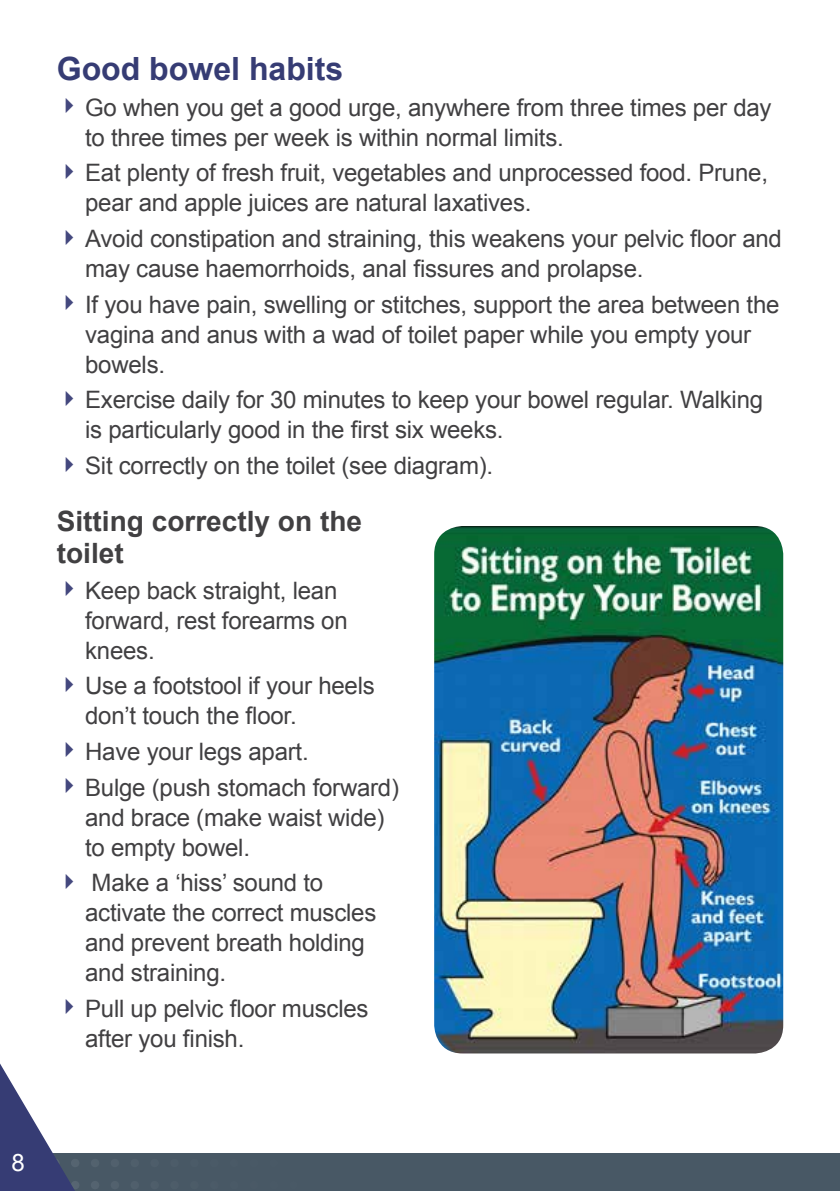
<style>
.page{position:relative;width:840px;height:1191px;background:#fff}
.page>*{position:absolute;margin:0;border:0;box-sizing:border-box;transform-origin:0 0}
.t1{font:700 32px "Arial";color:#363c74}
.t2{font:700 28px/32px "Arial";color:#414042}
.t3{font:24px/30px "Arial";letter-spacing:-.01em;color:#414042}
.t4{font:24px "Arial";color:#fff}
</style>
<div class="page">
<hr style="left:839px;top:1153px;width:1px;height:38px;background:#485865">
<div style="left:3px;top:1153px;width:836px;height:38px;background:#485865"></div>
<div style="left:150px;top:1158px;width:9px;height:9px;background:#4d5d6a;border-radius:50%"></div>
<div style="left:170px;top:1158px;width:9px;height:9px;background:#4c5c69;border-radius:50%"></div>
<div style="left:111px;top:1158px;width:8px;height:9px;background:#51606d;border-radius:50%"></div>
<div style="left:130px;top:1158px;width:9px;height:9px;background:#4f5e6b;border-radius:50%"></div>
<div style="left:91px;top:1158px;width:8px;height:9px;background:#53626e;border-radius:50%"></div>
<div style="left:190px;top:1180px;width:8px;height:9px;background:#4c5c68;border-radius:50%"></div>
<div style="left:150px;top:1180px;width:9px;height:9px;background:#4e5e6a;border-radius:50%"></div>
<div style="left:170px;top:1180px;width:9px;height:9px;background:#4d5c69;border-radius:50%"></div>
<div style="left:111px;top:1180px;width:8px;height:9px;background:#52616e;border-radius:50%"></div>
<div style="left:130px;top:1180px;width:9px;height:9px;background:#505f6c;border-radius:50%"></div>
<div style="left:91px;top:1180px;width:8px;height:9px;background:#546370;border-radius:50%"></div>
<svg style="left:0;top:1063px;width:79px;height:128px"></svg>
<img style="left:434px;top:526px;width:348px;height:527px">
<h1 class="t1" style="left:57px;top:47px;width:288px">Good bowel habits</h1>
<p class="t3" style="left:85px;top:92px;width:687px">Go when you get a good urge, anywhere from three times per day to three times per week is within normal limits.</p>
<p class="t3" style="left:85px;top:158px;width:684px">Eat plenty of fresh fruit, vegetables and unprocessed food. Prune, pear and apple juices are natural laxatives.</p>
<p class="t3" style="left:85px;top:224px;width:698px">Avoid constipation and straining, this weakens your pelvic floor and may cause haemorrhoids, anal fissures and prolapse.</p>
<p class="t3" style="left:85px;top:289px;width:695px">If you have pain, swelling or stitches, support the area between the vagina and anus with a wad of toilet paper while you empty your bowels.</p>
<p class="t3" style="left:85px;top:385px;width:679px">Exercise daily for 30 minutes to keep your bowel regular. Walking is particularly good in the first six weeks.</p>
<p class="t3" style="left:85px;top:451px;width:409px">Sit correctly on the toilet (see diagram).</p>
<p class="t2" style="left:57px;top:506px;width:306px">Sitting correctly on the toilet</p>
<p class="t3" style="left:85px;top:575px;width:264px">Keep back straight, lean forward, rest forearms on knees.</p>
<p class="t3" style="left:85px;top:671px;width:291px">Use a footstool if your heels don’t touch the floor.</p>
<p class="t3" style="left:85px;top:734px;width:315px;line-height:35.6px">Have your legs apart.<br>Bulge (push stomach forward)</p>
<p class="t3" style="left:85px;top:802px;width:301px">and brace (make waist wide) to empty bowel.</p>
<p class="t3" style="left:85px;top:868px;width:292px">Make a ‘hiss’ sound to activate the correct muscles and prevent breath holding and straining.</p>
<p class="t3" style="left:85px;top:993px;width:285px">Pull up pelvic floor muscles after you finish.</p>
<p class="t4" style="left:11px;top:1146px;width:15px">8</p>
</div>
